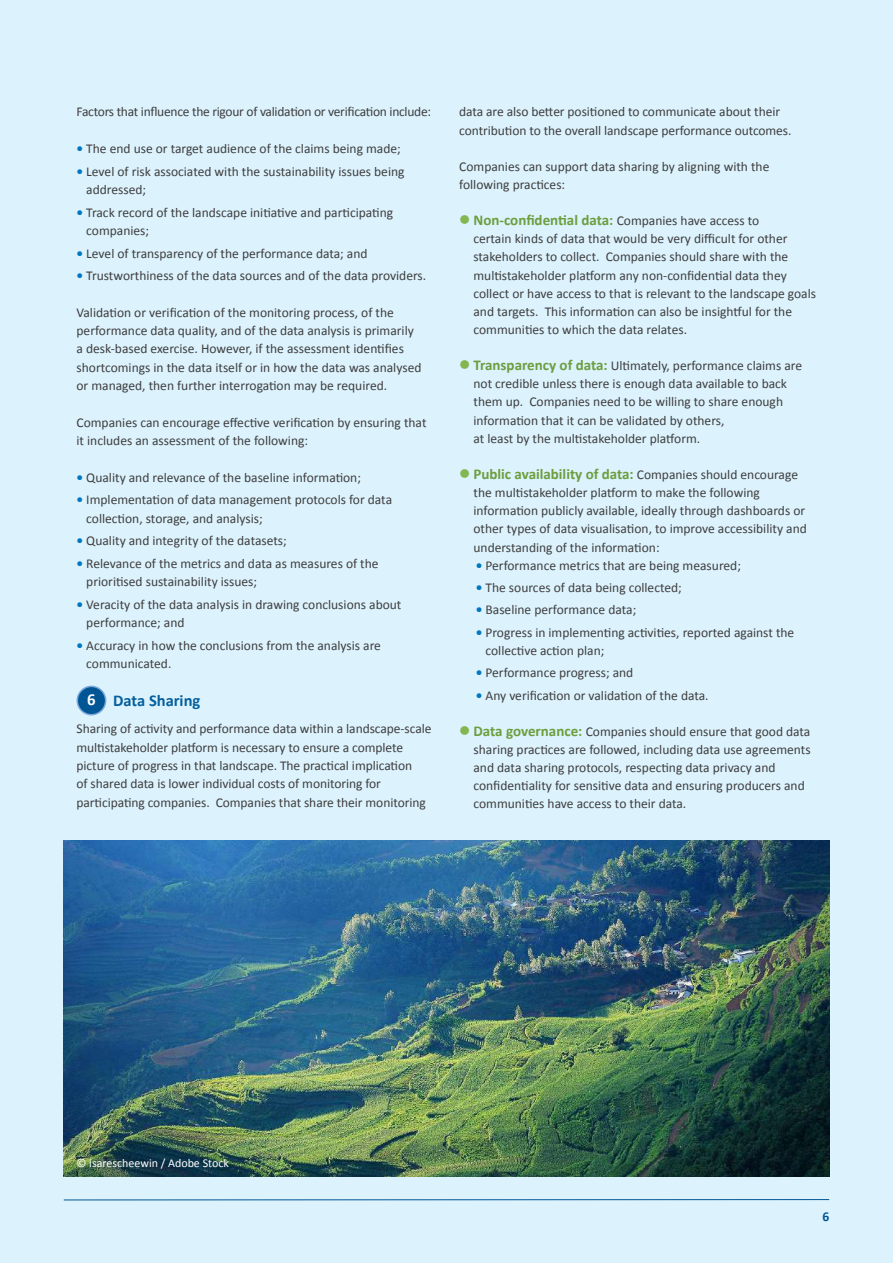
<style>
.page{position:relative;width:893px;height:1263px;background:#dcf2fc}
.page>*{position:absolute;margin:0;border:0;box-sizing:border-box;transform-origin:0 0}
.t1{font:700 16.5px "Calibri";color:#055f9d}
.t2{font:700 15px "Calibri";color:#6c9e3e}
.t3{font:13.5px/18.1px "Calibri";color:#3e3e3f}
.t4{font:13.5px "Calibri";letter-spacing:-.02em;color:#3e3e3f}
.t5{font:700 13.5px "Calibri";color:#005595}
.t6{font:12px "Calibri";color:#fff}
.s1{font-weight:700;color:#0077c0}
.s2{font-size:16.8px;color:#fff}
.s3{color:#82b650}
.s4{font-weight:400;font-size:13.5px;color:#3e3e3f}
.s5{font-weight:700;font-size:15px;color:#6c9e3e}
</style>
<div class="page">
<img style="left:64px;top:840px;width:765px;height:336px">
<hr style="left:64px;top:1199px;width:765px;height:1px;background:#005595">
<div style="left:77px;top:686px;width:29px;height:29px;background:#005595;border-radius:50%"></div>
<div style="left:77px;top:686px;width:29px;height:29px;border:2px solid #7ba9da;border-radius:50%"></div>
<p class="t4" style="left:77px;top:103px;width:356px">Factors that influence the rigour of validation or verification include:</p>
<p class="t3" style="left:77px;top:139px;width:326px"><span class="s1">•</span> The end use or target audience of the claims being made;</p>
<p class="t3" style="left:86px;top:162px;width:320px;text-indent:-10px"><span class="s1">•</span> Level of risk associated with the sustainability issues being addressed;</p>
<p class="t3" style="left:86px;top:203px;width:308px;text-indent:-10px"><span class="s1">•</span> Track record of the landscape initiative and participating companies;</p>
<p class="t3" style="left:77px;top:244px;width:293px"><span class="s1">•</span> Level of transparency of the performance data; and</p>
<p class="t3" style="left:77px;top:266px;width:351px"><span class="s1">•</span> Trustworthiness of the data sources and of the data providers.</p>
<p class="t3" style="left:77px;top:303px;width:346px">Validation or verification of the monitoring process, of the performance data quality, and of the data analysis is primarily a desk-based exercise. However, if the assessment identifies shortcomings in the data itself or in how the data was analysed or managed, then further interrogation may be required.</p>
<p class="t3" style="left:77px;top:413px;width:351px">Companies can encourage effective verification by ensuring that it includes an assessment of the following:</p>
<p class="t3" style="left:77px;top:468px;width:286px"><span class="s1">•</span> Quality and relevance of the baseline information;</p>
<p class="t3" style="left:86px;top:490px;width:307px;text-indent:-10px"><span class="s1">•</span> Implementation of data management protocols for data collection, storage, and analysis;</p>
<p class="t3" style="left:77px;top:531px;width:212px"><span class="s1">•</span> Quality and integrity of the datasets;</p>
<p class="t3" style="left:86px;top:554px;width:294px;text-indent:-10px"><span class="s1">•</span> Relevance of the metrics and data as measures of the prioritised sustainability issues;</p>
<p class="t3" style="left:86px;top:595px;width:317px;text-indent:-10px"><span class="s1">•</span> Veracity of the data analysis in drawing conclusions about performance; and</p>
<p class="t3" style="left:86px;top:636px;width:296px;text-indent:-10px"><span class="s1">•</span> Accuracy in how the conclusions from the analysis are communicated.</p>
<p class="t1" style="left:87px;top:689px;width:115px"><span class="s2">6</span> Data Sharing</p>
<p class="t3" style="left:77px;top:719px;width:356px">Sharing of activity and performance data within a landscape-scale multistakeholder platform is necessary to ensure a complete picture of progress in that landscape. The practical implication<br>of shared data is lower individual costs of monitoring for participating companies. Companies that share their monitoring</p>
<p class="t3" style="left:459px;top:102px;width:334px">data are also better positioned to communicate about their contribution to the overall landscape performance outcomes.</p>
<p class="t3" style="left:459px;top:157px;width:312px">Companies can support data sharing by aligning with the following practices:</p>
<p class="t2" style="left:459px;top:210px;width:302px"><span class="s3">●</span> Non-confidential data: <span class="s4">Companies have access to</span></p>
<p class="t3" style="left:473px;top:229px;width:344px">certain kinds of data that would be very difficult for other stakeholders to collect. Companies should share with the multistakeholder platform any non-confidential data they collect or have access to that is relevant to the landscape goals and targets. This information can also be insightful for the communities to which the data relates.</p>
<p class="t3" style="left:473px;top:356px;width:330px;text-indent:-14px"><span class="s3">●</span> <span class="s5">Transparency of data:</span> Ultimately, performance claims are not credible unless there is enough data available to back them up. Companies need to be willing to share enough information that it can be validated by others,<br>at least by the multistakeholder platform.</p>
<p class="t2" style="left:459px;top:463px;width:340px"><span class="s3">●</span> Public availability of data: <span class="s4">Companies should encourage</span></p>
<p class="t3" style="left:473px;top:483px;width:335px">the multistakeholder platform to make the following information publicly available, ideally through dashboards or other types of data visualisation, to improve accessibility and understanding of the information:</p>
<p class="t3" style="left:476px;top:556px;width:267px"><span class="s1">•</span> Performance metrics that are being measured;</p>
<p class="t3" style="left:476px;top:578px;width:208px"><span class="s1">•</span> The sources of data being collected;</p>
<p class="t3" style="left:476px;top:600px;width:162px"><span class="s1">•</span> Baseline performance data;</p>
<p class="t3" style="left:485px;top:623px;width:310px;text-indent:-10px"><span class="s1">•</span> Progress in implementing activities, reported against the collective action plan;</p>
<p class="t3" style="left:476px;top:663px;width:159px"><span class="s1">•</span> Performance progress; and</p>
<p class="t3" style="left:476px;top:686px;width:234px"><span class="s1">•</span> Any verification or validation of the data.</p>
<p class="t3" style="left:473px;top:722px;width:339px;text-indent:-14px"><span class="s3">●</span> <span class="s5">Data governance:</span> Companies should ensure that good data sharing practices are followed, including data use agreements and data sharing protocols, respecting data privacy and confidentiality for sensitive data and ensuring producers and communities have access to their data.</p>
<p class="t6" style="left:77px;top:1154px;width:154px">© isarescheewin / Adobe Stock</p>
<p class="t5" style="left:822px;top:1207px;width:8px">6</p>
</div>
